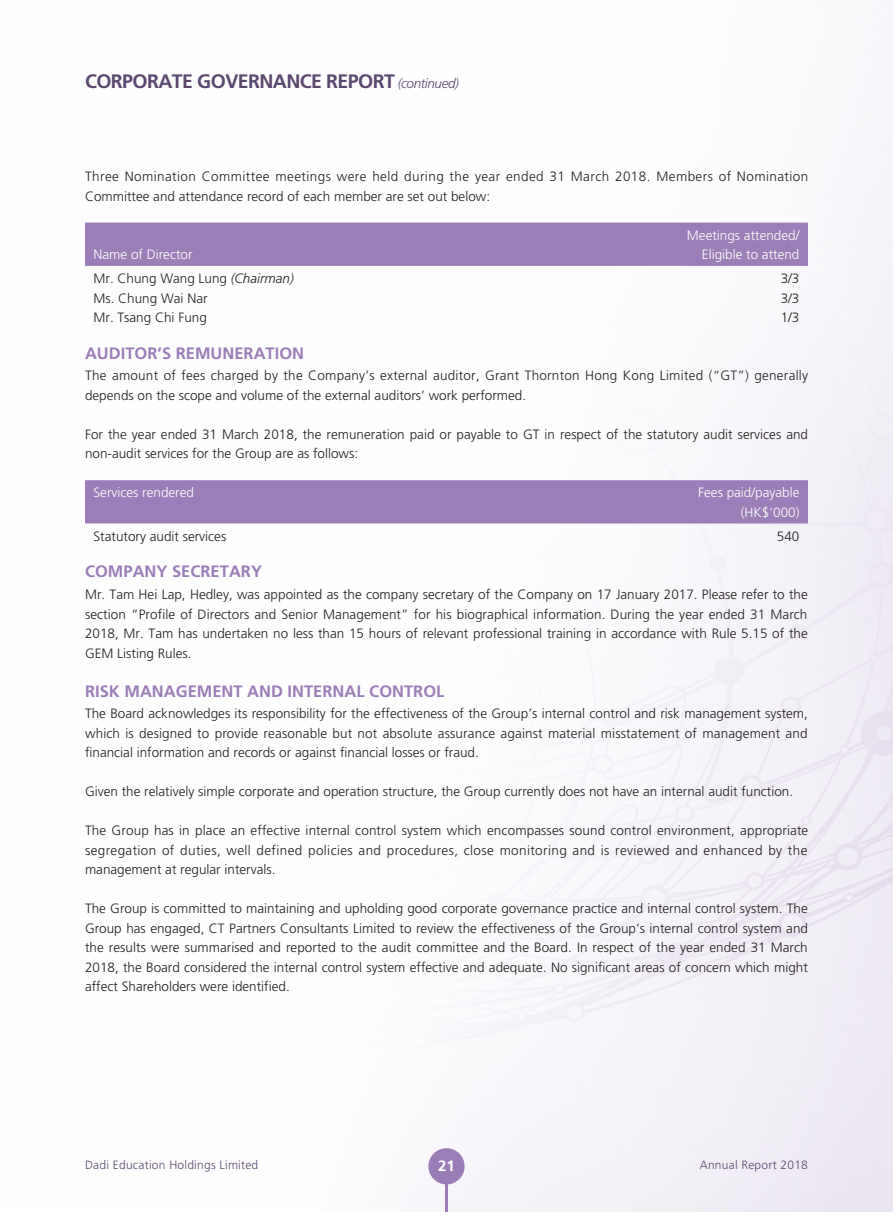
<style>
.page{position:relative;width:893px;height:1212px;background:#fff}
.page>*{position:absolute;margin:0;border:0;box-sizing:border-box;transform-origin:0 0}
.t1{font:700 19.5px "Frutiger LT Std";letter-spacing:-.03em;color:#5b486f}
._01_H1{font:700 16.5px "Frutiger LT Std";color:#9b7db8}
.t2{font:700 15px "Frutiger LT Std";color:#fff}
._00_txt{font:300 13.5px/19.5px "Frutiger LT Std";color:#231f20;text-align:justify}
._00_txt-2{font:300 13.5px/19.5px "Frutiger LT Std";letter-spacing:.02em;color:#231f20}
._00_txt-3{font:300 13.5px/19.5px "Frutiger LT Std";letter-spacing:.03em;color:#231f20}
._50_Table_txt{font:300 13.5px "Frutiger LT Std";color:#231f20}
._50_Table_txt-2{font:300 13.5px "Frutiger LT Std";color:#fff}
.t3{font:300 12px "Frutiger LT Std";letter-spacing:.02em;color:#5b486f}
.s1{font-weight:300;font-style:italic;font-size:13.5px}
.s2{font-style:italic}
</style>
<div class="page">
<hr style="left:445px;top:1166px;width:3px;height:46px;background:#9b7db8">
<div style="left:428px;top:1148px;width:37px;height:36px;background:#9b7db8;border-radius:50%"></div>
<div style="left:85px;top:223px;width:723px;height:43px;background:#9b7db8"></div>
<div style="left:85px;top:480px;width:723px;height:43px;background:#9b7db8"></div>
<h1 class="t1" style="left:85px;top:70px;width:375px">CORPORATE GOVERNANCE REPORT <span class="s1">(continued)</span></h1>
<p class="_00_txt-3" style="left:85px;top:167px;width:725px">Three Nomination Committee meetings were held during the year ended 31 March 2018. Members of Nomination<br>Committee and attendance record of each member are set out below:</p>
<p class="_50_Table_txt-2" style="left:94px;top:247px;width:100px">Name of Director</p>
<p class="_50_Table_txt-2" style="left:687px;top:227px;width:114px">Meetings attended/</p>
<p class="_50_Table_txt-2" style="left:702px;top:247px;width:99px">Eligible to attend</p>
<p class="_50_Table_txt" style="left:94px;top:271px;width:202px">Mr. Chung Wang Lung <span class="s2">(Chairman)</span></p>
<p class="_50_Table_txt" style="left:781px;top:271px;width:20px">3/3</p>
<p class="_50_Table_txt" style="left:94px;top:290px;width:116px">Ms. Chung Wai Nar</p>
<p class="_50_Table_txt" style="left:781px;top:290px;width:20px">3/3</p>
<p class="_50_Table_txt" style="left:94px;top:310px;width:115px">Mr. Tsang Chi Fung</p>
<p class="_50_Table_txt" style="left:781px;top:310px;width:20px">1/3</p>
<p class="_01_H1" style="left:85px;top:343px;width:221px">AUDITOR’S REMUNERATION</p>
<p class="_00_txt-2" style="left:85px;top:366px;width:725px">The amount of fees charged by the Company’s external auditor, Grant Thornton Hong Kong Limited (“GT”) generally depends on the scope and volume of the external auditors’ work performed.</p>
<p class="_00_txt" style="left:85px;top:425px;width:725px">For the year ended 31 March 2018, the remuneration paid or payable to GT in respect of the statutory audit services and non-audit services for the Group are as follows:</p>
<p class="_50_Table_txt-2" style="left:94px;top:485px;width:102px">Services rendered</p>
<p class="_50_Table_txt-2" style="left:698px;top:485px;width:103px">Fees paid/payable</p>
<p class="_50_Table_txt-2" style="left:741px;top:505px;width:60px">(HK$’000)</p>
<p class="_50_Table_txt" style="left:94px;top:528px;width:134px">Statutory audit services</p>
<p class="_50_Table_txt" style="left:777px;top:528px;width:24px">540</p>
<p class="_01_H1" style="left:85px;top:562px;width:178px">COMPANY SECRETARY</p>
<p class="_00_txt" style="left:85px;top:585px;width:724px">Mr. Tam Hei Lap, Hedley, was appointed as the company secretary of the Company on 17 January 2017. Please refer to the section “Profile of Directors and Senior Management” for his biographical information. During the year ended 31 March 2018, Mr. Tam has undertaken no less than 15 hours of relevant professional training in accordance with Rule 5.15 of the GEM Listing Rules.</p>
<p class="_01_H1" style="left:85px;top:681px;width:361px">RISK MANAGEMENT AND INTERNAL CONTROL</p>
<p class="_00_txt" style="left:85px;top:704px;width:724px">The Board acknowledges its responsibility for the effectiveness of the Group’s internal control and risk management system, which is designed to provide reasonable but not absolute assurance against material misstatement of management and financial information and records or against financial losses or fraud.</p>
<p class="_00_txt" style="left:85px;top:782px;width:710px">Given the relatively simple corporate and operation structure, the Group currently does not have an internal audit function.</p>
<p class="_00_txt" style="left:85px;top:821px;width:725px">The Group has in place an effective internal control system which encompasses sound control environment, appropriate segregation of duties, well defined policies and procedures, close monitoring and is reviewed and enhanced by the management at regular intervals.</p>
<p class="_00_txt" style="left:85px;top:899px;width:724px">The Group is committed to maintaining and upholding good corporate governance practice and internal control system. The Group has engaged, CT Partners Consultants Limited to review the effectiveness of the Group’s internal control system and the results were summarised and reported to the audit committee and the Board. In respect of the year ended 31 March 2018, the Board considered the internal control system effective and adequate. No significant areas of concern which might affect Shareholders were identified.</p>
<p class="t3" style="left:85px;top:1158px;width:175px">Dadi Education Holdings Limited</p>
<p class="t2" style="left:438px;top:1157px;width:18px">21</p>
<p class="t3" style="left:700px;top:1158px;width:110px">Annual Report 2018</p>
</div>
